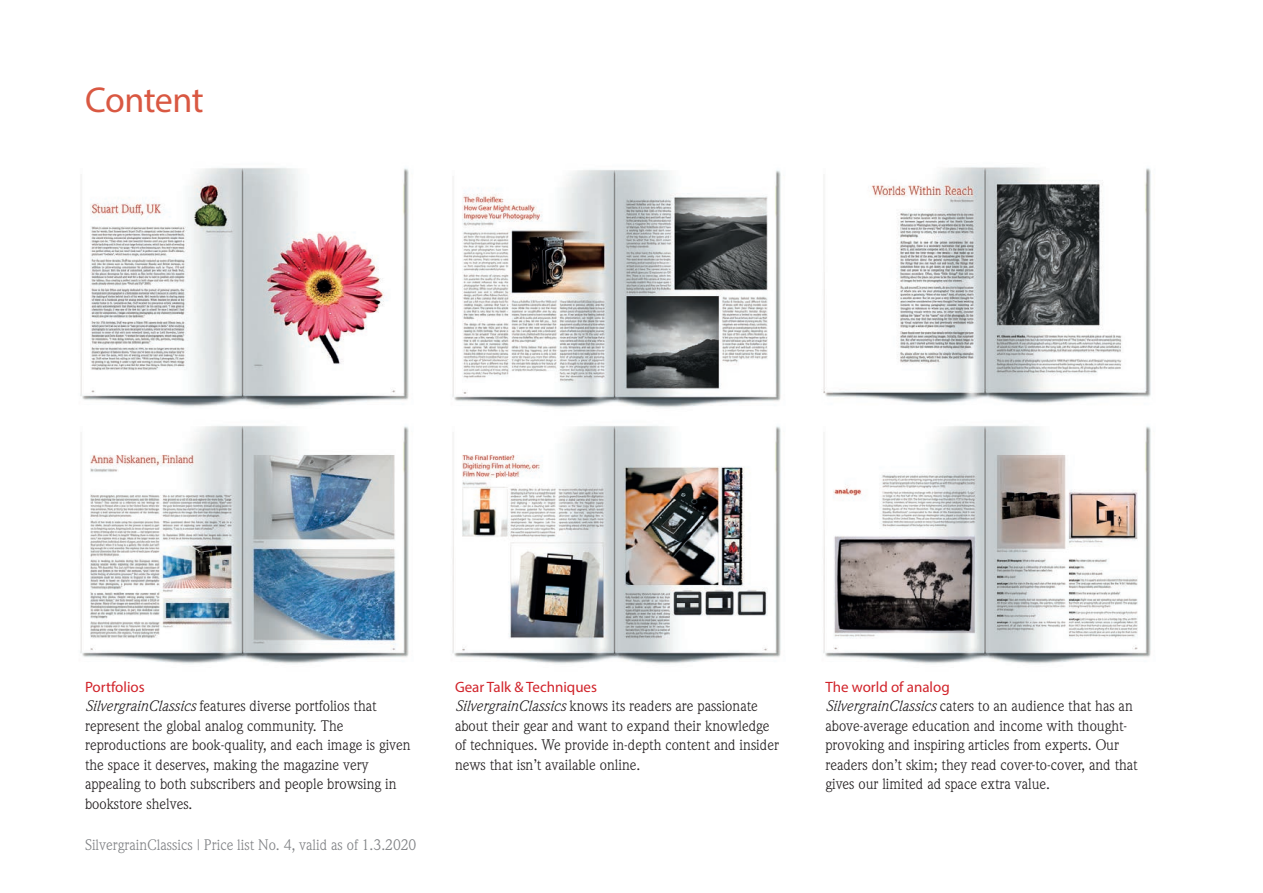
<style>
.page{position:relative;width:1263px;height:893px;background:#fff}
.page>*{position:absolute;margin:0;border:0;box-sizing:border-box;transform-origin:0 0}
.t1{font:36px "Myriad Pro";letter-spacing:-.02em;color:#d95842}
.t2{font:15px/19.5px "Weidemann";color:#231f20}
.t3{font:15px "Weidemann";color:#808285}
.t4{font:15px "Myriad Pro";color:#d1232a}
.s1{font-style:italic}
</style>
<div class="page">
<img style="left:80px;top:168px;width:329px;height:239px">
<img style="left:80px;top:426px;width:329px;height:238px">
<img style="left:823px;top:167px;width:328px;height:236px">
<img style="left:452px;top:426px;width:329px;height:238px">
<img style="left:452px;top:170px;width:329px;height:238px">
<img style="left:823px;top:426px;width:328px;height:238px">
<h1 class="t1" style="left:85px;top:78px;width:120px">Content</h1>
<p class="t4" style="left:85px;top:678px;width:61px">Portfolios</p>
<p class="t2" style="left:85px;top:696px;width:327px"><span class="s1">SilvergrainClassics</span> features diverse portfolios that represent the global analog community. The reproductions are book-quality, and each image is given the space it deserves, making the magazine very appealing to both subscribers and people browsing in bookstore shelves.</p>
<p class="t3" style="left:85px;top:836px;width:333px">SilvergrainClassics | Price list No. 4, valid as of 1.3.2020</p>
<p class="t4" style="left:455px;top:678px;width:144px">Gear Talk &amp; Techniques</p>
<p class="t2" style="left:455px;top:696px;width:326px"><span class="s1">SilvergrainClassics</span> knows its readers are passionate about their gear and want to expand their knowledge of techniques. We provide in-depth content and insider news that isn’t available online.</p>
<p class="t4" style="left:825px;top:678px;width:126px">The world of analog</p>
<p class="t2" style="left:825px;top:696px;width:314px"><span class="s1">SilvergrainClassics</span> caters to an audience that has an above-average education and income with thought&shy;provoking and inspiring articles from experts. Our readers don’t skim; they read cover-to-cover, and that gives our limited ad space extra value.</p>
</div>
